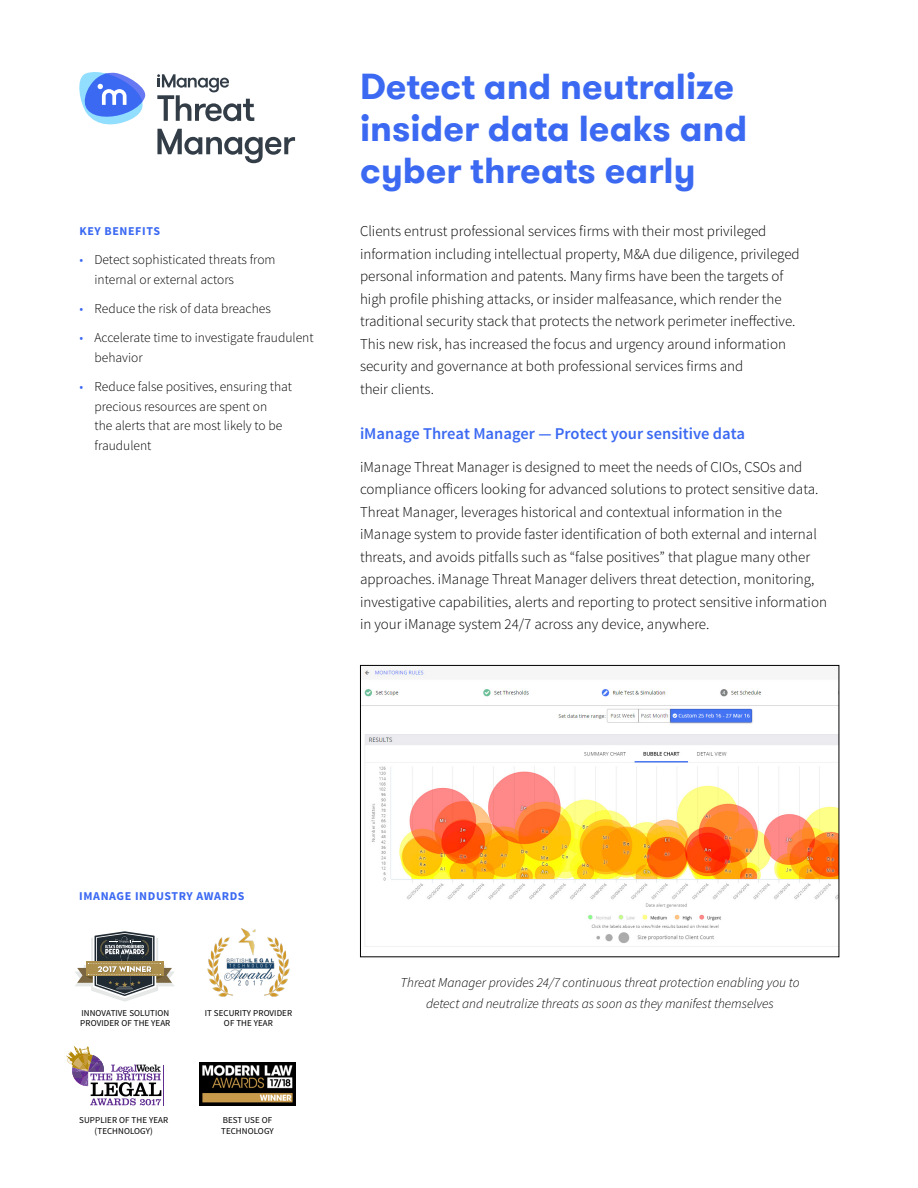
<style>
.page{position:relative;width:918px;height:1188px;background:#fff}
.page>*{position:absolute;margin:0;border:0;box-sizing:border-box;transform-origin:0 0}
.t1{font:700 36px/42px "GT Walsheim";color:#3b69f2}
.t2{font:600 16.5px "Source Sans Pro";color:#3b69f2}
.t3{font:300 15px/22.5px "Source Sans Pro";color:#000}
.t4{font:300 13.5px/19.5px "Source Sans Pro";color:#000}
.t5{font:italic 300 13.5px/21px "Source Sans Pro";color:#000;text-align:center}
.t6{font:700 12px "Source Sans Pro";letter-spacing:.05em;color:#3b69f2}
.t7{font:9px/10.8px "Source Sans Pro";letter-spacing:.01em;color:#000;text-align:center}
.s1{color:#3b69f2}
</style>
<div class="page">
<img style="left:362px;top:668px;width:475px;height:279px">
<div style="left:360px;top:665px;width:479px;height:292px;border:1px solid #000"></div>
<svg style="left:75px;top:931px;width:99px;height:71px"></svg>
<svg style="left:66px;top:1046px;width:95px;height:59px"></svg>
<img style="left:207px;top:928px;width:83px;height:69px">
<img style="left:200px;top:1063px;width:95px;height:42px">
<svg style="left:79px;top:72px;width:216px;height:91px"></svg>
<p class="t6" style="left:80px;top:223px;width:82px">KEY BENEFITS</p>
<p class="t4" style="left:94px;top:250px;width:183px;text-indent:-15px"><span class="s1">•</span> Detect sophisticated threats from internal or external actors</p>
<p class="t4" style="left:80px;top:299px;width:193px"><span class="s1">•</span> Reduce the risk of data breaches</p>
<p class="t4" style="left:94px;top:328px;width:221px;text-indent:-15px"><span class="s1">•</span> Accelerate time to investigate fraudulent behavior</p>
<p class="t4" style="left:94px;top:377px;width:199px;text-indent:-15px"><span class="s1">•</span> Reduce false positives, ensuring that precious resources are spent on<br>the alerts that are most likely to be fraudulent</p>
<h1 class="t1" style="left:360px;top:66px;width:389px">Detect and neutralize insider data leaks and cyber threats early</h1>
<p class="t3" style="left:360px;top:220px;width:441px">Clients entrust professional services firms with their most privileged information including intellectual property, M&amp;A due diligence, privileged personal information and patents. Many firms have been the targets of high profile phishing attacks, or insider malfeasance, which render the traditional security stack that protects the network perimeter ineffective.<br>This new risk, has increased the focus and urgency around information security and governance at both professional services firms and<br>their clients.</p>
<p class="t2" style="left:360px;top:423px;width:387px">iManage Threat Manager — Protect your sensitive data</p>
<p class="t3" style="left:360px;top:456px;width:469px">iManage Threat Manager is designed to meet the needs of CIOs, CSOs and compliance officers looking for advanced solutions to protect sensitive data.<br>Threat Manager, leverages historical and contextual information in the iManage system to provide faster identification of both external and internal threats, and avoids pitfalls such as “false positives” that plague many other approaches. iManage Threat Manager delivers threat detection, monitoring, investigative capabilities, alerts and reporting to protect sensitive information in your iManage system 24/7 across any device, anywhere.</p>
<p class="t6" style="left:79px;top:888px;width:167px">IMANAGE INDUSTRY AWARDS</p>
<p class="t7" style="left:80px;top:1007px;width:92px;text-align:left">INNOVATIVE SOLUTION<br>PROVIDER OF THE YEAR</p>
<p class="t7" style="left:205px;top:1007px;width:89px">IT SECURITY PROVIDER<br>OF THE YEAR</p>
<p class="t7" style="left:79px;top:1115px;width:91px">SUPPLIER OF THE YEAR (TECHNOLOGY)</p>
<p class="t7" style="left:221px;top:1115px;width:54px;text-align:left">BEST USE OF<br>TECHNOLOGY</p>
<p class="t5" style="left:400px;top:972px;width:401px">Threat Manager provides 24/7 continuous threat protection enabling you to detect and neutralize threats as soon as they manifest themselves</p>
</div>
